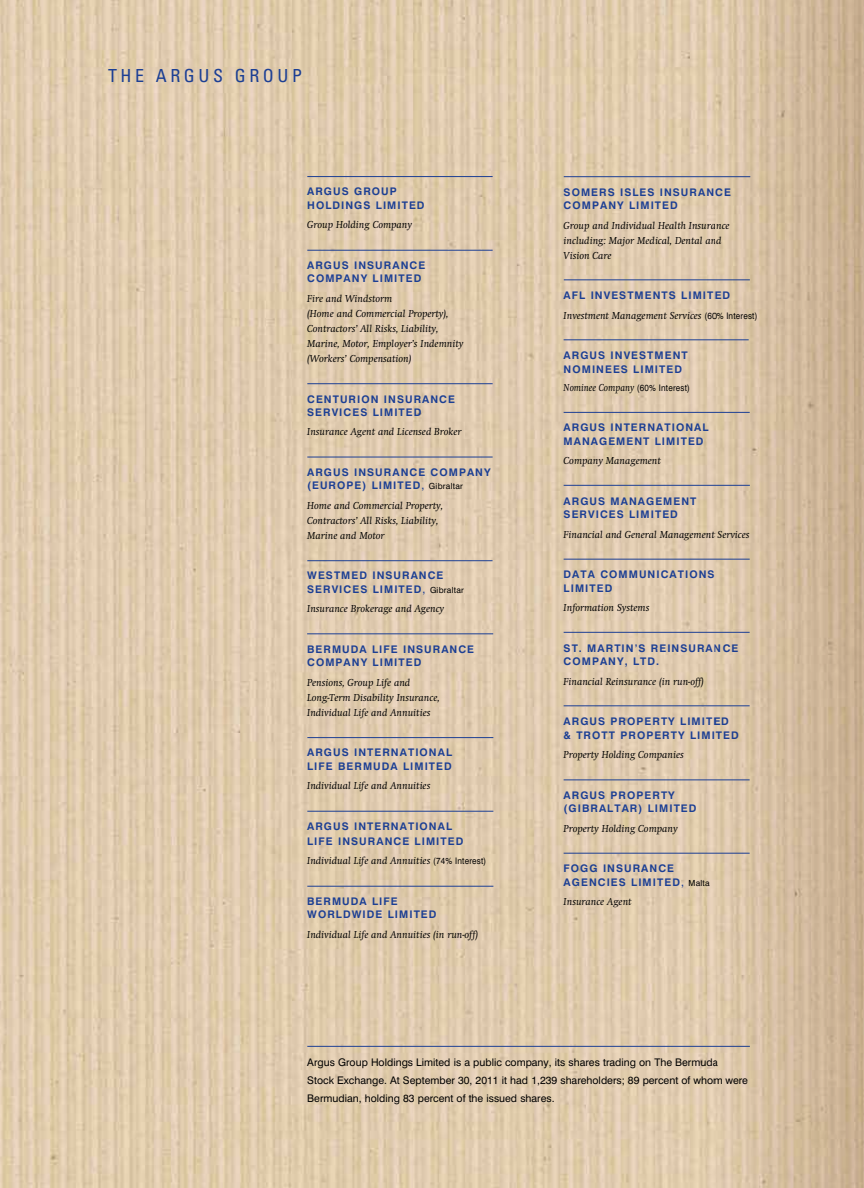
<style>
.page{position:relative;width:864px;height:1188px;background:#fff}
.page>*{position:absolute;margin:0;border:0;box-sizing:border-box;transform-origin:0 0}
.t1{font:condensed 18px "Univers";letter-spacing:.2em;color:#1c3f94}
.t2{font:italic 10.5px/15px "Swift EF";color:#000}
.t3{font:700 10.5px/13.5px "Swiss 721 BT";letter-spacing:.1em;color:#1c3f94}
.t4{font:10.5px/18px "Swiss 721 BT";color:#000}
.t5{font:italic 10.5px "Swift EF";color:#000;scale:.9 1}
.s1{font-weight:500}
.s2{font-weight:400;font-size:8.4px;color:#000}
.s3{font-family:"Swiss 721 BT";font-style:normal;font-size:9px}
</style>
<div class="page">
<img style="left:0;top:0;width:716px;height:1188px">
<hr style="left:307px;top:383px;width:186px;height:1px;background:#1c3f94">
<hr style="left:307px;top:250px;width:186px;height:1px;background:#1c3f94">
<hr style="left:307px;top:457px;width:186px;height:1px;background:#1c3f94">
<hr style="left:307px;top:560px;width:186px;height:1px;background:#1c3f94">
<hr style="left:564px;top:280px;width:186px;height:1px;background:#1c3f94">
<hr style="left:307px;top:886px;width:186px;height:1px;background:#1c3f94">
<hr style="left:307px;top:811px;width:186px;height:1px;background:#1c3f94">
<hr style="left:307px;top:737px;width:186px;height:1px;background:#1c3f94">
<hr style="left:307px;top:634px;width:186px;height:1px;background:#1c3f94">
<hr style="left:307px;top:176px;width:186px;height:1px;background:#1c3f94">
<hr style="left:564px;top:176px;width:186px;height:1px;background:#1c3f94">
<hr style="left:307px;top:1046px;width:443px;height:1px;background:#1c3f94">
<svg style="left:716px;top:0;width:148px;height:1188px;background:#d3bc9e"></svg>
<hr style="left:564px;top:706px;width:186px;height:1px;background:#1c3f94">
<hr style="left:564px;top:632px;width:186px;height:1px;background:#1c3f94">
<hr style="left:564px;top:340px;width:185px;height:1px;background:#1c3f94">
<hr style="left:564px;top:412px;width:186px;height:1px;background:#1c3f94">
<hr style="left:564px;top:485px;width:186px;height:1px;background:#1c3f94">
<hr style="left:564px;top:559px;width:186px;height:1px;background:#1c3f94">
<hr style="left:564px;top:780px;width:186px;height:1px;background:#1c3f94">
<hr style="left:564px;top:853px;width:186px;height:1px;background:#1c3f94">
<h1 class="t1" style="left:108px;top:64px;width:196px">THE ARGUS G ROUP</h1>
<p class="t3" style="left:307px;top:185px;width:91px">ARGUS GROUP<br>HOLDINGS</p>
<p class="t3" style="left:376px;top:198px;width:49px">LI MITED</p>
<p class="t2" style="left:307px;top:218px;width:106px">Group Holding Company</p>
<p class="t3" style="left:307px;top:258px;width:120px">ARGUS INSURANCE<br>COMPANY LI MITED</p>
<p class="t2" style="left:307px;top:291px;width:158px">Fire and Windstorm<br>(Home and Commercial Property),<br>Contractors’ All Risks, Liability,<br>Marine, Motor, Employer’s Indemnity (Workers’ Compensation)</p>
<p class="t3" style="left:307px;top:392px;width:58px">CENTURION</p>
<p class="t3" style="left:307px;top:392px;width:149px;text-indent:77px">INSURANCE<br>SERVICES LI MITED</p>
<p class="t2" style="left:307px;top:425px;width:156px">Insurance Agent and Licensed Broker</p>
<p class="t3" style="left:307px;top:465px;width:185px">ARGUS INSURANCE COMPANY (EUROP E) LI MITED<span class="s1">,</span> <span class="s2">Gibraltar</span></p>
<p class="t2" style="left:307px;top:498px;width:138px">Home and Commercial Property,<br>Contractors’ All Risks, Liability,<br>Marine and Motor</p>
<p class="t3" style="left:307px;top:569px;width:158px">WESTMED INSURANCE<br>SERVI CES LI MITED<span class="s1">,</span> <span class="s2">Gibraltar</span></p>
<p class="t2" style="left:307px;top:602px;width:139px">Insurance Brokerage and Agency</p>
<p class="t3" style="left:307px;top:642px;width:169px">BERMUDA LI FE INSURANCE<br>COMPANY LI MITED</p>
<p class="t2" style="left:307px;top:675px;width:134px">Pensions, Group Life and<br>Long-Term Disability Insurance,<br>Individual Life and Annuities</p>
<p class="t3" style="left:307px;top:746px;width:116px">ARGUS INTERNATION</p>
<p class="t3" style="left:307px;top:746px;width:146px;text-align:right">AL<br>LI FE BERMUDA LI MITED</p>
<p class="t2" style="left:307px;top:779px;width:125px">Individual Life and Annuities</p>
<p class="t3" style="left:307px;top:819px;width:116px">ARGUS INTERNATION</p>
<p class="t3" style="left:307px;top:819px;width:156px;line-height:15px;text-indent:131px">AL<br>LI FE INSURANCE LI MITED</p>
<p class="t2" style="left:307px;top:854px;width:181px">Individual Life and Annuities <span class="s3">(74% Interest)</span></p>
<p class="t3" style="left:307px;top:894px;width:130px">BERMUDA LI FE<br>WORLDWIDE LI MITED</p>
<p class="t2" style="left:307px;top:927px;width:172px">Individual Life and Annuities (in run-off)</p>
<p class="t3" style="left:564px;top:185px;width:169px">SOMERS ISLES INSURANCE<br>COMPANY LI MITED</p>
<p class="t2" style="left:564px;top:218px;width:167px">Group and Individual Health Insurance including: Major Medical, Dental and<br>Vision Care</p>
<p class="t3" style="left:564px;top:289px;width:50px">AFL I NVESTME</p>
<p class="t3" style="left:653px;top:289px;width:79px">NTS LIMITED</p>
<p class="t2" style="left:564px;top:308px;width:195px">Investment Management Services <span class="s3">(60% Interest)</span></p>
<p class="t3" style="left:564px;top:349px;width:69px">ARGUS INVESTME</p>
<p class="t3" style="left:673px;top:349px;width:16px">NT</p>
<p class="t3" style="left:564px;top:362px;width:50px">NOMINEES</p>
<p class="t3" style="left:633px;top:362px;width:49px">LI MITED</p>
<p class="t5" style="left:564px;top:382px;width:142px">Nominee Company <span class="s3">(60% Interest)</span></p>
<p class="t3" style="left:564px;top:421px;width:116px">ARGUS INTERNATION</p>
<p class="t3" style="left:564px;top:421px;width:146px;text-indent:131px">AL<br>MANAGEMENT LI MITED</p>
<p class="t2" style="left:564px;top:453px;width:99px">Company Management</p>
<p class="t3" style="left:564px;top:494px;width:134px">ARGUS MANAGEMENT<br>SERVICES LI MITED</p>
<p class="t2" style="left:564px;top:527px;width:187px">Financial and General Management Services</p>
<p class="t3" style="left:564px;top:568px;width:9px">DATA</p>
<p class="t3" style="left:600px;top:568px;width:29px">COMMU</p>
<p class="t3" style="left:648px;top:568px;width:22px">NICAT</p>
<p class="t3" style="left:685px;top:568px;width:30px">IONS</p>
<p class="t3" style="left:564px;top:581px;width:50px">LIMITED</p>
<p class="t2" style="left:564px;top:600px;width:87px">Information Systems</p>
<p class="t3" style="left:564px;top:641px;width:176px">ST. MARTIN ’S REINSURANCE<br>COMPANY, LTD.</p>
<p class="t2" style="left:564px;top:674px;width:142px">Financial Reinsurance (in run-off)</p>
<p class="t3" style="left:564px;top:715px;width:18px">ARGUS</p>
<p class="t3" style="left:611px;top:715px;width:43px">PROPERTY</p>
<p class="t3" style="left:680px;top:715px;width:49px">LI MITED</p>
<p class="t3" style="left:564px;top:728px;width:100px">&amp; TROTT PROPERTY</p>
<p class="t3" style="left:690px;top:728px;width:50px">LIMITED</p>
<p class="t2" style="left:564px;top:747px;width:122px">Property Holding Companies</p>
<p class="t3" style="left:564px;top:788px;width:18px">ARGUS</p>
<p class="t3" style="left:611px;top:788px;width:43px">PROPERTY</p>
<p class="t3" style="left:564px;top:802px;width:28px">(GIBRA</p>
<p class="t3" style="left:607px;top:802px;width:16px">LTAR</p>
<p class="t3" style="left:639px;top:802px;width:59px">) LIMITED</p>
<p class="t2" style="left:564px;top:821px;width:116px">Property Holding Company</p>
<p class="t3" style="left:564px;top:862px;width:26px">FOGG</p>
<p class="t3" style="left:603px;top:862px;width:23px">INSURA</p>
<p class="t3" style="left:650px;top:862px;width:18px">NCE</p>
<p class="t3" style="left:564px;top:875px;width:56px">AGENCIES</p>
<p class="t3" style="left:631px;top:875px;width:80px">LIMITED<span class="s1">,</span> <span class="s2">Malta</span></p>
<p class="t2" style="left:564px;top:894px;width:69px">Insurance Agent</p>
<p class="t4" style="left:307px;top:1053px;width:442px">Argus Group Holdings Limited is a public company, its shares trading on The Bermuda<br>Stock Exchange. At September 30, 2011 it had 1,239 shareholders; 89 percent of whom were<br>Bermudian, holding 83 percent of the issued shares.</p>
</div>
